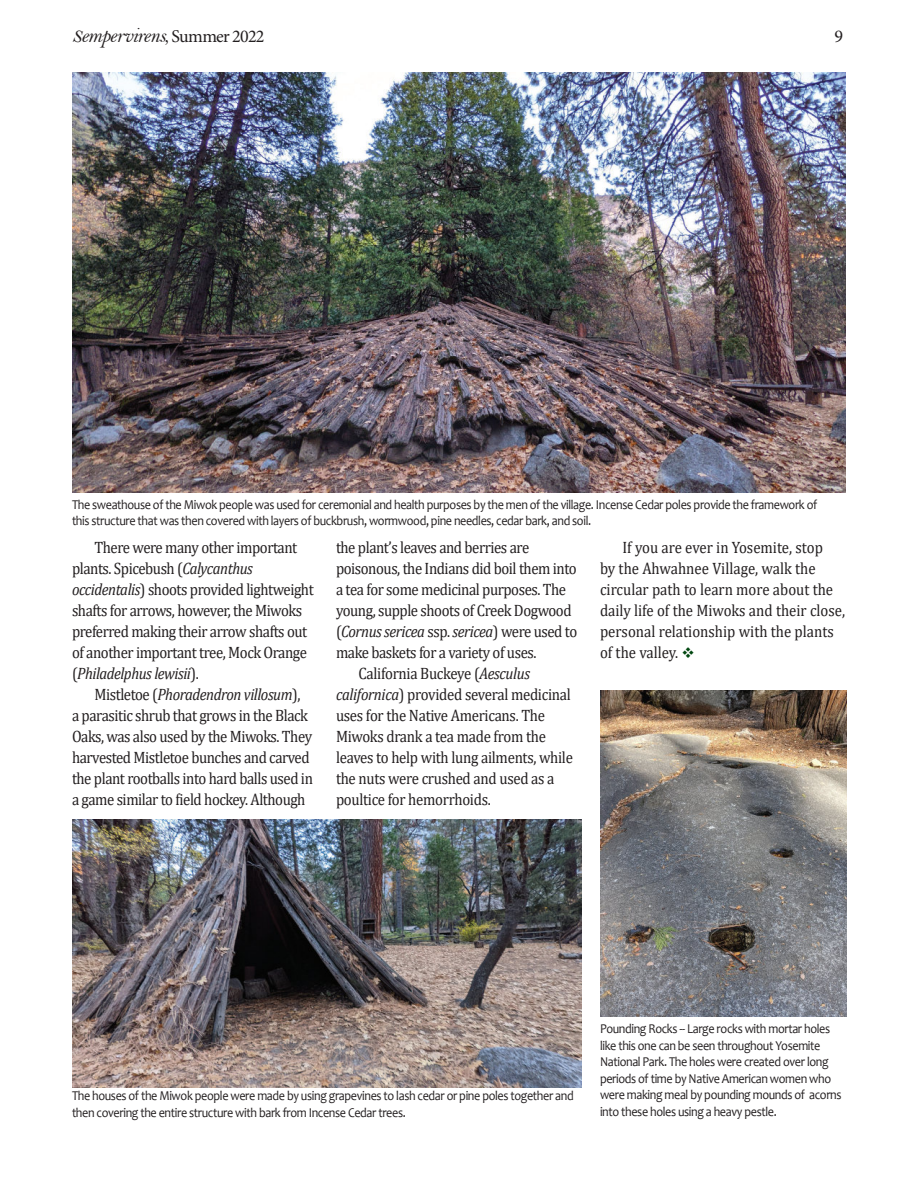
<style>
.page{position:relative;width:918px;height:1188px;background:#fff}
.page>*{position:absolute;margin:0;border:0;box-sizing:border-box;transform-origin:0 0}
.flag-subtitle{font:21px "Bell MT Italic";letter-spacing:-.035em;color:#231f20}
.flag-subtitle-2{font:18px "Minion Pro";color:#231f20}
._2-line_drop_cap__no{font:16.5px/21px "Cambria";letter-spacing:-.03em;color:#231f20;scale:.9 1}
._2-line_drop_cap__no-2{font:16.5px/21px "Cambria";color:#231f20;scale:.9 1}
._2-line_drop_cap__no-3{font:13.5px/16.5px "Candara";letter-spacing:-.03em;color:#231f20;scale:.9 1}
.s1{font-size:18px}
.s2{font-family:"Minion Pro";font-size:18px}
.s3{font-style:italic}
.s4{color:#004710}
</style>
<div class="page">
<img style="left:72px;top:72px;width:774px;height:420px">
<img style="left:600px;top:690px;width:246px;height:327px">
<img style="left:72px;top:820px;width:510px;height:268px">
<p class="flag-subtitle" style="left:72px;top:23px;width:194px"><span class="s1">S</span>empervirens<span class="s1">,</span> <span class="s2">Summer 2022</span></p>
<p class="flag-subtitle-2" style="left:834px;top:24px;width:10px">9</p>
<p class="_2-line_drop_cap__no-3" style="left:72px;top:496px;width:830px">The sweathouse of the Miwok people was used for ceremonial and health purposes by the men of the village. Incense Cedar poles provide the framework of this structure that was then covered with layers of buckbrush, wormwood, pine needles, cedar bark, and soil.</p>
<p class="_2-line_drop_cap__no" style="left:72px;top:537px;width:270px;text-indent:22px">There were many other important plants. Spicebush (<span class="s3">Calycanthus occidentalis</span>) shoots provided lightweight shafts for arrows, however, the Miwoks preferred making their arrow shafts out of another important tree, Mock Orange (<span class="s3">Philadelphus lewisii</span>).</p>
<p class="_2-line_drop_cap__no" style="left:72px;top:684px;width:269px;text-indent:22px">Mistletoe (<span class="s3">Phoradendron villosum</span>),<br>a parasitic shrub that grows in the Black Oaks, was also used by the Miwoks. They harvested Mistletoe bunches and carved the plant rootballs into hard balls used in a game similar to field hockey. Although</p>
<p class="_2-line_drop_cap__no" style="left:336px;top:537px;width:270px">the plant’s leaves and berries are poisonous, the Indians did boil them into a tea for some medicinal purposes. The young, supple shoots of Creek Dogwood (<span class="s3">Cornus sericea</span> ssp. <span class="s3">sericea</span>) were used to make baskets for a variety of uses.</p>
<p class="_2-line_drop_cap__no" style="left:336px;top:663px;width:265px;text-indent:22px">California Buckeye (<span class="s3">Aesculus californica</span>) provided several medicinal uses for the Native Americans. The Miwoks drank a tea made from the leaves to help with lung ailments, while the nuts were crushed and used as a poultice for hemorrhoids.</p>
<p class="_2-line_drop_cap__no-2" style="left:600px;top:537px;width:274px;text-indent:22px">If you are ever in Yosemite, stop<br>by the Ahwahnee Village, walk the circular path to learn more about the daily life of the Miwoks and their close, personal relationship with the plants of the valley. <span class="s4">❖</span></p>
<p class="_2-line_drop_cap__no-3" style="left:72px;top:1087px;width:559px">The houses of the Miwok people were made by using grapevines to lash cedar or pine poles together and then covering the entire structure with bark from Incense Cedar trees.</p>
<p class="_2-line_drop_cap__no-3" style="left:600px;top:1020px;width:270px">Pounding Rocks -- Large rocks with mortar holes like this one can be seen throughout Yosemite National Park. The holes were created over long periods of time by Native American women who were making meal by pounding mounds of acorns into these holes using a heavy pestle.</p>
</div>
